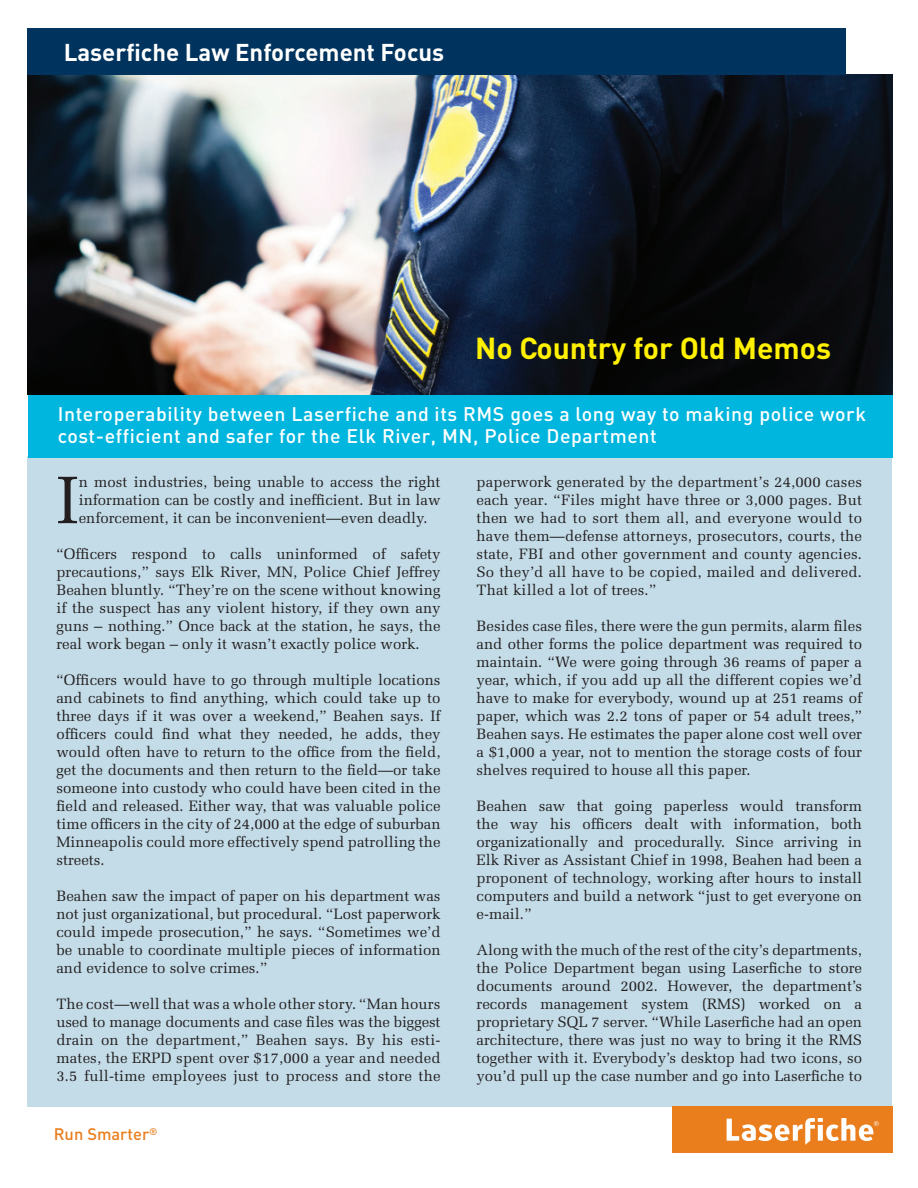
<style>
.page{position:relative;width:918px;height:1188px;background:#fff}
.page>*{position:absolute;margin:0;border:0;box-sizing:border-box;transform-origin:0 0}
.t1{font:67.05px "Melior";color:#231f20}
.t2{font:700 30px "DIN";color:#fff101}
.t3{font:700 24px "DIN";color:#fff}
.t4{font:500 19.5px/22.5px "DIN";letter-spacing:.03em;color:#fff}
.t5{font:500 16.5px "DIN";color:#ea7e1d}
.t6{font:15px/18px "Melior";color:#231f20;text-align:justify}
</style>
<div class="page">
<div style="left:28px;top:456px;width:864px;height:651px;background:#c3dce8"></div>
<div style="left:672px;top:1107px;width:220px;height:46px;background:#ea7e1d"></div>
<svg style="left:727px;top:1118px;width:152px;height:27px"></svg>
<div style="left:28px;top:394px;width:864px;height:64px;background:#00b6de"></div>
<img style="left:28px;top:74px;width:864px;height:320px">
<div style="left:28px;top:28px;width:818px;height:46px;background:#00345e"></div>
<h3 class="t3" style="left:64px;top:44px;width:382px">Laserfiche Law Enforcement Focus</h3>
<h2 class="t2" style="left:475px;top:338px;width:358px">No Country for Old Memos</h2>
<h3 class="t4" style="left:58px;top:405px;width:810px">Interoperability between Laserfiche and its RMS goes a long way to making police work cost-efficient and safer for the Elk River, MN, Police Department</h3>
<h1 class="t1" style="left:56px;top:473px;width:24px">I</h1>
<p class="t6" style="left:79px;top:474px;width:363px">n most industries, being unable to access the right information can be costly and inefficient. But in law enforcement, it can be inconvenient—even deadly.</p>
<p class="t6" style="left:56px;top:546px;width:386px">“Officers respond to calls uninformed of safety precautions,” says Elk River, MN, Police Chief Jeffrey Beahen bluntly. “They’re on the scene without knowing if the suspect has any violent history, if they own any guns – nothing.” Once back at the station, he says, the real work began – only it wasn’t exactly police work.</p>
<p class="t6" style="left:56px;top:672px;width:386px">“Officers would have to go through multiple locations and cabinets to find anything, which could take up to three days if it was over a weekend,” Beahen says. If officers could find what they needed, he adds, they would often have to return to the office from the field, get the documents and then return to the field—or take someone into custody who could have been cited in the field and released. Either way, that was valuable police time officers in the city of 24,000 at the edge of suburban Minneapolis could more effectively spend patrolling the streets.</p>
<p class="t6" style="left:56px;top:888px;width:386px">Beahen saw the impact of paper on his department was not just organizational, but procedural. “Lost paperwork could impede prosecution,” he says. “Sometimes we’d be unable to coordinate multiple pieces of information and evidence to solve crimes.”</p>
<p class="t6" style="left:56px;top:996px;width:386px">The cost—well that was a whole other story. “Man hours used to manage documents and case files was the biggest drain on the department,” Beahen says. By his esti&shy;mates, the ERPD spent over $17,000 a year and needed 3.5 full-time employees just to process and store the</p>
<p class="t6" style="left:477px;top:474px;width:387px">paperwork generated by the department’s 24,000 cases each year. “Files might have three or 3,000 pages. But then we had to sort them all, and everyone would to have them—defense attorneys, prosecutors, courts, the state, FBI and other government and county agencies.<br>So they’d all have to be copied, mailed and delivered.<br>That killed a lot of trees.”</p>
<p class="t6" style="left:477px;top:618px;width:387px">Besides case files, there were the gun permits, alarm files and other forms the police department was required to maintain. “We were going through 36 reams of paper a year, which, if you add up all the different copies we’d have to make for everybody, wound up at 251 reams of paper, which was 2.2 tons of paper or 54 adult trees,” Beahen says. He estimates the paper alone cost well over a $1,000 a year, not to mention the storage costs of four shelves required to house all this paper.</p>
<p class="t6" style="left:477px;top:798px;width:387px">Beahen saw that going paperless would transform the way his officers dealt with information, both organizationally and procedurally. Since arriving in Elk River as Assistant Chief in 1998, Beahen had been a proponent of technology, working after hours to install computers and build a network “just to get everyone on e-mail.”</p>
<p class="t6" style="left:477px;top:942px;width:387px">Along with the much of the rest of the city’s departments, the Police Department began using Laserfiche to store documents around 2002. However, the department’s records management system (RMS) worked on a proprietary SQL 7 server. “While Laserfiche had an open architecture, there was just no way to bring it the RMS together with it. Everybody’s desktop had two icons, so you’d pull up the case number and go into Laserfiche to</p>
<p class="t5" style="left:54px;top:1128px;width:105px">Run Smarter<sup>®</sup></p>
</div>
